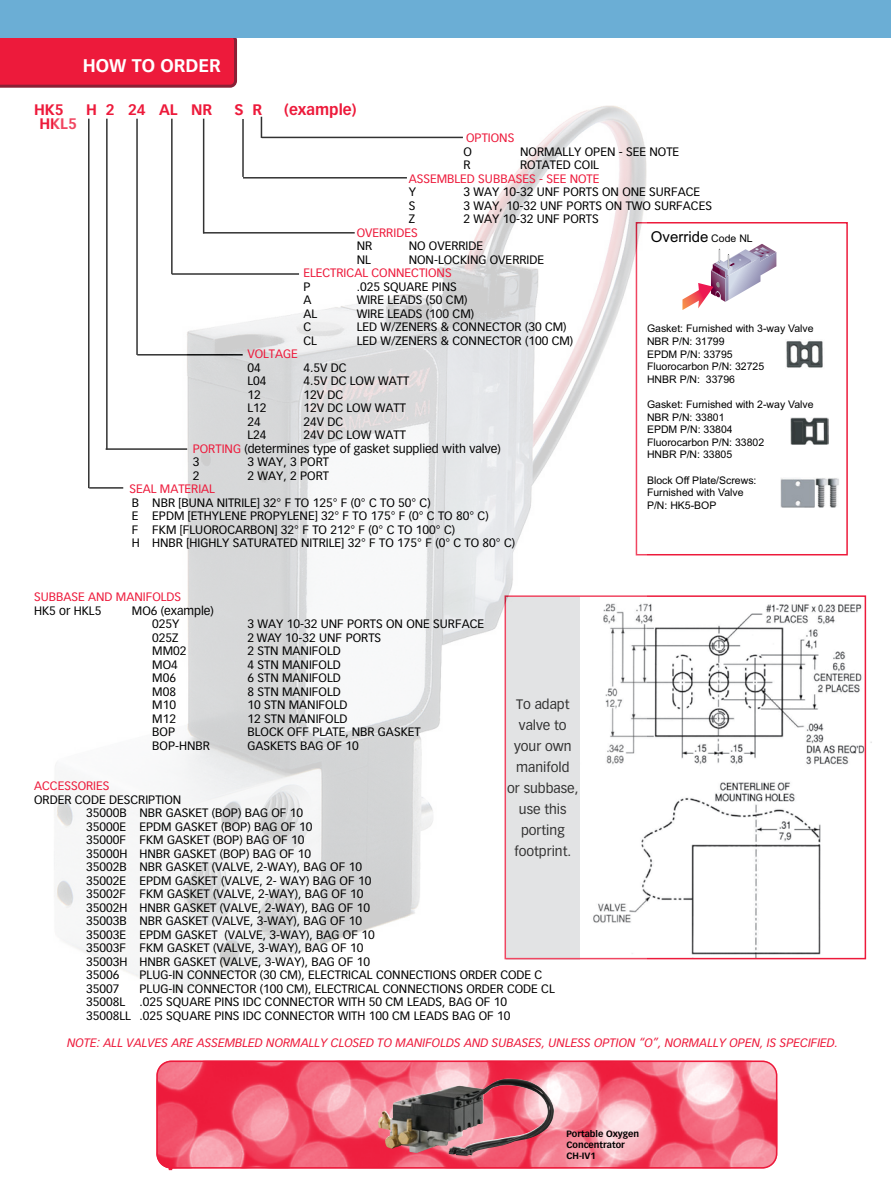
<style>
.page{position:relative;width:891px;height:1188px;background:#fff}
.page>*{position:absolute;margin:0;border:0;box-sizing:border-box;transform-origin:0 0}
.t1{font:700 18px "Vectora LT Std";color:#fff}
.t2{font:700 15px "Vectora LT Std";color:#ed1a3b}
.t3{font:15px "Arial";color:#000}
.t4{font:13.5px/21px "Vectora LT Std";color:#000;text-align:center}
.t5{font:12px/13.5px "Vectora LT Std";color:#000}
.t6{font:12px/13.5px "Vectora LT Std";color:#ed1a3b}
.t7{font:italic 12px "Vectora LT Std";color:#ed1a3b}
.t8{font:10.5px/12.6px "Arial";color:#000}
.t9{font:700 9px/10.8px "Vectora LT Std";color:#000}
.s1{color:#000}
.s2{font-size:10.5px}
.s3{color:#ed1a3b}
</style>
<div class="page">
<svg style="left:0;top:37px;width:237px;height:51px;background:#e31e3e"></svg>
<div style="left:0;top:0;width:891px;height:37px;background:#6baed5"></div>
<svg style="left:156px;top:1060px;width:622px;height:111px;background:#f16e82"></svg>
<img style="left:378px;top:1079px;width:129px;height:74px">
<svg style="left:682px;top:244px;width:94px;height:66px"></svg>
<img style="left:790px;top:418px;width:39px;height:27px">
<img style="left:786px;top:341px;width:37px;height:27px">
<img style="left:780px;top:478px;width:59px;height:30px">
<div style="left:636px;top:222px;width:212px;height:333px;border:2px solid #ed1a3b"></div>
<img style="left:647px;top:595px;width:225px;height:178px">
<img style="left:647px;top:782px;width:174px;height:174px">
<img style="left:54px;top:105px;width:593px;height:888px">
<p class="t1" style="left:83px;top:55px;width:139px">HOW TO ORDER</p>
<p class="t2" style="left:34px;top:101px;width:31px">HK5</p>
<p class="t2" style="left:86px;top:101px;width:128px">H 2 24 AL NR</p>
<p class="t2" style="left:234px;top:101px;width:29px">S R</p>
<p class="t2" style="left:284px;top:101px;width:74px">(example)</p>
<p class="t2" style="left:39px;top:115px;width:39px">HKL5</p>
<p class="t6" style="left:463px;top:132px;width:52px">OPTIONS<br><span class="s1">O</span></p>
<p class="t5" style="left:520px;top:145px;width:161px">NORMALLY OPEN - SEE NOTE</p>
<p class="t6" style="left:409px;top:159px;width:192px;text-align:justify;text-indent:111px"><span class="s1">ROTATED COIL </span>ASSEMBLED SUBBASES - SEE NOTE <span class="s1">Y</span></p>
<p class="t5" style="left:463px;top:159px;width:9px">R</p>
<p class="t5" style="left:463px;top:186px;width:238px">3 WAY 10-32 UNF PORTS ON ONE SURFACE</p>
<p class="t5" style="left:409px;top:199px;width:8px">S</p>
<p class="t5" style="left:463px;top:199px;width:250px">3 WAY, 10-32 UNF PORTS ON TWO SURFACES</p>
<p class="t5" style="left:409px;top:213px;width:8px">Z</p>
<p class="t5" style="left:463px;top:213px;width:137px">2 WAY 10-32 UNF PORTS</p>
<p class="t6" style="left:357px;top:226px;width:62px">OVERRIDES<br><span class="s1">NR</span></p>
<p class="t3" style="left:651px;top:226px;width:103px">Override <span class="s2">Code NL</span></p>
<p class="t5" style="left:409px;top:240px;width:76px">NO OVERRIDE</p>
<p class="t6" style="left:303px;top:253px;width:242px;text-indent:105px"><span class="s1">NON-LOCKING OVERRIDE<br></span>ELECTRICAL CONNECTIONS<br><span class="s1">P</span></p>
<p class="t5" style="left:357px;top:253px;width:16px">NL</p>
<p class="t5" style="left:357px;top:280px;width:102px">.025 SQUARE PINS</p>
<p class="t5" style="left:303px;top:294px;width:10px">A</p>
<p class="t5" style="left:357px;top:294px;width:112px">WIRE LEADS (50 CM)</p>
<p class="t5" style="left:303px;top:307px;width:15px">AL</p>
<p class="t5" style="left:357px;top:307px;width:119px">WIRE LEADS (100 CM)</p>
<p class="t5" style="left:303px;top:321px;width:9px">C</p>
<p class="t5" style="left:357px;top:321px;width:211px">LED W/ZENERS &amp; CONNECTOR (30 CM)</p>
<p class="t5" style="left:303px;top:334px;width:15px">CL</p>
<p class="t5" style="left:357px;top:334px;width:218px">LED W/ZENERS &amp; CONNECTOR (100 CM)</p>
<p class="t6" style="left:247px;top:348px;width:52px">VOLTAGE<br><span class="s1">04</span></p>
<p class="t5" style="left:303px;top:361px;width:45px">4.5V DC</p>
<p class="t5" style="left:247px;top:375px;width:21px">L04</p>
<p class="t5" style="left:303px;top:375px;width:107px">4.5V DC LOW WATT</p>
<p class="t5" style="left:247px;top:388px;width:15px">12</p>
<p class="t5" style="left:303px;top:388px;width:41px">12V DC</p>
<p class="t5" style="left:247px;top:402px;width:21px">L12</p>
<p class="t5" style="left:303px;top:402px;width:104px">12V DC LOW WATT</p>
<p class="t5" style="left:247px;top:415px;width:15px">24</p>
<p class="t5" style="left:303px;top:415px;width:41px">24V DC</p>
<p class="t5" style="left:247px;top:429px;width:21px">L24</p>
<p class="t5" style="left:193px;top:429px;width:309px;text-indent:111px">24V DC LOW WATT<br><span class="s3">PORTING</span> (determines type of gasket supplied with valve)<br>3</p>
<p class="t5" style="left:247px;top:456px;width:83px">3 WAY, 3 PORT</p>
<p class="t5" style="left:193px;top:469px;width:8px">2</p>
<p class="t5" style="left:247px;top:469px;width:83px">2 WAY, 2 PORT</p>
<p class="t5" style="left:129px;top:483px;width:387px"><span class="s3">SEAL MATERIAL<br></span>B NBR [BUNA NITRILE] 32° F TO 125° F (0° C TO 50° C)<br>E EPDM [ETHYLENE PROPYLENE] 32° F TO 175° F (0° C TO 80° C)<br>F FKM [FLUOROCARBON] 32° F TO 212° F (0° C TO 100° C)<br>H HNBR [HIGHLY SATURATED NITRILE] 32° F TO 175° F (0° C TO 80° C)</p>
<p class="t6" style="left:34px;top:591px;width:149px">SUBBASE AND MANIFOLDS<br><span class="s1">HK5 or HKL5</span></p>
<p class="t5" style="left:152px;top:604px;width:63px;text-indent:-20px">MO6 (example)<br>025Y</p>
<p class="t5" style="left:247px;top:618px;width:238px">3 WAY 10-32 UNF PORTS ON ONE SURFACE</p>
<p class="t8" style="left:647px;top:323px;width:168px">Gasket: Furnished with 3-way Valve<br>NBR P/N: 31799<br>EPDM P/N: 33795<br>Fluorocarbon P/N: 32725<br>HNBR P/N: 33796</p>
<p class="t8" style="left:647px;top:398px;width:168px">Gasket: Furnished with 2-way Valve<br>NBR P/N: 33801<br>EPDM P/N: 33804<br>Fluorocarbon P/N: 33802<br>HNBR P/N: 33805</p>
<p class="t8" style="left:647px;top:474px;width:111px">Block Off Plate/Screws:<br>Furnished with Valve<br>P/N: HK5-BOP</p>
<p class="t5" style="left:152px;top:631px;width:28px">025Z</p>
<p class="t5" style="left:247px;top:631px;width:135px">2 WAY 10-32 UNF PORTS</p>
<p class="t5" style="left:152px;top:645px;width:36px">MM02</p>
<p class="t5" style="left:247px;top:645px;width:95px">2 STN MANIFOLD</p>
<p class="t5" style="left:152px;top:658px;width:27px">MO4</p>
<p class="t5" style="left:247px;top:658px;width:95px">4 STN MANIFOLD</p>
<p class="t5" style="left:152px;top:672px;width:25px">M06</p>
<p class="t5" style="left:247px;top:672px;width:95px">6 STN MANIFOLD</p>
<p class="t5" style="left:152px;top:685px;width:25px">M08</p>
<p class="t5" style="left:247px;top:685px;width:95px">8 STN MANIFOLD</p>
<p class="t5" style="left:152px;top:699px;width:25px">M10</p>
<p class="t5" style="left:247px;top:699px;width:102px">10 STN MANIFOLD</p>
<p class="t5" style="left:152px;top:712px;width:25px">M12</p>
<p class="t5" style="left:247px;top:712px;width:102px">12 STN MANIFOLD</p>
<p class="t5" style="left:152px;top:726px;width:24px">BOP</p>
<p class="t5" style="left:247px;top:726px;width:175px">BLOCK OFF PLATE, NBR GASKET</p>
<p class="t5" style="left:152px;top:739px;width:59px">BOP-HNBR</p>
<p class="t5" style="left:247px;top:739px;width:113px">GASKETS BAG OF 10</p>
<p class="t4" style="left:507px;top:694px;width:73px">To adapt valve to your own manifold<br>or subbase, use this porting footprint.</p>
<p class="t6" style="left:34px;top:780px;width:77px">ACCESSORIES</p>
<p class="t5" style="left:34px;top:793px;width:149px">ORDER CODE DESCRIPTION</p>
<p class="t5" style="left:86px;top:807px;width:218px">35000B NBR GASKET (BOP) BAG OF 10</p>
<p class="t5" style="left:86px;top:820px;width:228px">35000E EPDM GASKET (BOP) BAG OF 10</p>
<p class="t5" style="left:86px;top:834px;width:220px">35000F FKM GASKET (BOP) BAG OF 10</p>
<p class="t5" style="left:86px;top:847px;width:226px">35000H HNBR GASKET (BOP) BAG OF 10</p>
<p class="t5" style="left:86px;top:861px;width:277px">35002B NBR GASKET (VALVE, 2-WAY), BAG OF 10</p>
<p class="t5" style="left:86px;top:874px;width:287px">35002E EPDM GASKET (VALVE, 2- WAY) BAG OF 10</p>
<p class="t5" style="left:86px;top:888px;width:279px">35002F FKM GASKET (VALVE, 2-WAY), BAG OF 10</p>
<p class="t5" style="left:86px;top:901px;width:285px">35002H HNBR GASKET (VALVE, 2-WAY), BAG OF 10</p>
<p class="t5" style="left:86px;top:915px;width:277px">35003B NBR GASKET (VALVE, 3-WAY), BAG OF 10</p>
<p class="t5" style="left:86px;top:928px;width:290px">35003E EPDM GASKET (VALVE, 3-WAY), BAG OF 10</p>
<p class="t5" style="left:86px;top:942px;width:279px">35003F FKM GASKET (VALVE, 3-WAY), BAG OF 10</p>
<p class="t5" style="left:86px;top:955px;width:285px">35003H HNBR GASKET (VALVE, 3-WAY), BAG OF 10</p>
<p class="t5" style="left:86px;top:969px;width:35px">35006</p>
<p class="t5" style="left:140px;top:969px;width:404px">PLUG-IN CONNECTOR (30 CM), ELECTRICAL CONNECTIONS ORDER CODE C</p>
<p class="t5" style="left:86px;top:982px;width:35px">35007</p>
<p class="t5" style="left:86px;top:982px;width:470px;text-indent:53px">PLUG-IN CONNECTOR (100 CM), ELECTRICAL CONNECTIONS ORDER CODE CL<br>35008L .025 SQUARE PINS IDC CONNECTOR WITH 50 CM LEADS, BAG OF 10<br>35008LL .025 SQUARE PINS IDC CONNECTOR WITH 100 CM LEADS BAG OF 10</p>
<p class="t7" style="left:67px;top:1036px;width:773px">NOTE: ALL VALVES ARE ASSEMBLED NORMALLY CLOSED TO MANIFOLDS AND SUBASES, UNLESS OPTION “O”, NORMALLY OPEN, IS SPECIFIED.</p>
<p class="t9" style="left:566px;top:1128px;width:74px">Portable Oxygen<br>Concentrator<br>CH-IV1</p>
</div>
